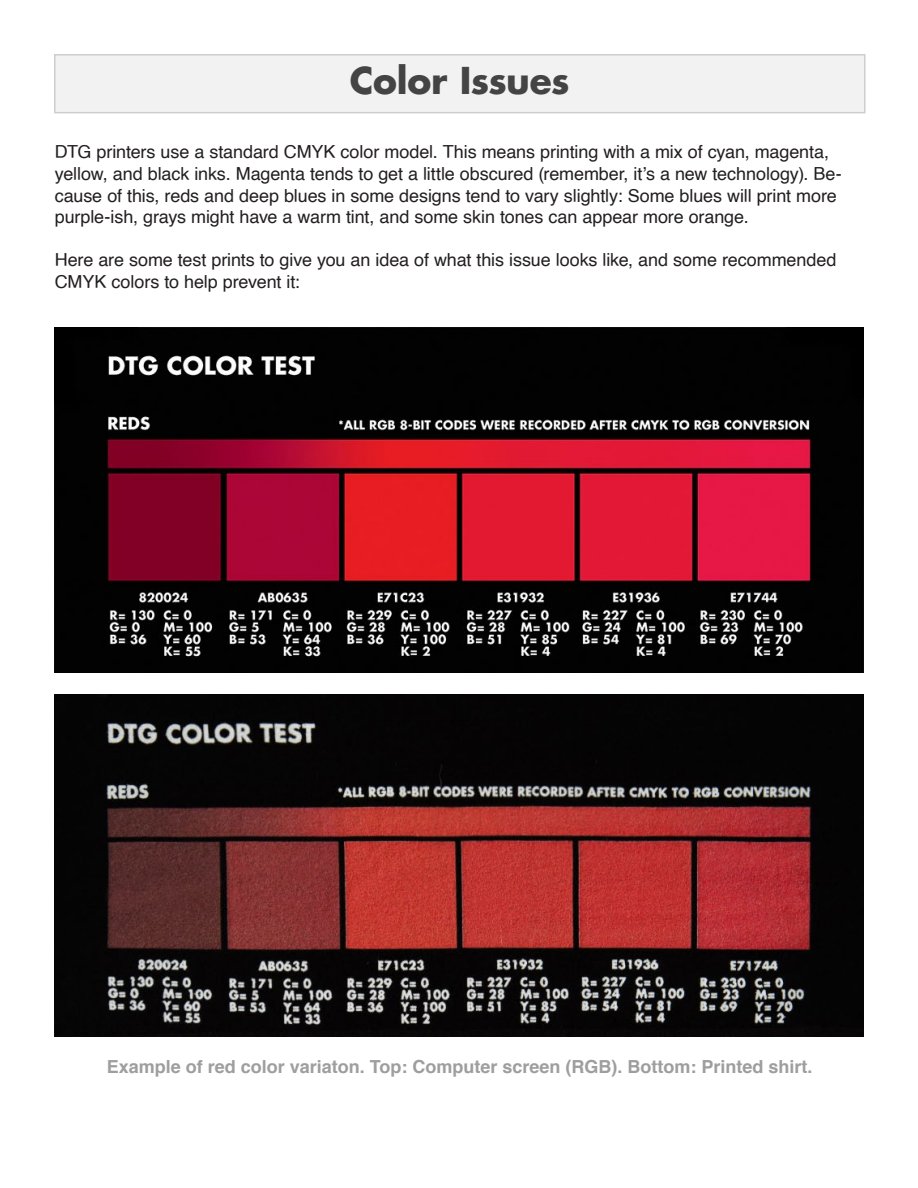
<style>
.page{position:relative;width:918px;height:1188px;background:#fff}
.page>*{position:absolute;margin:0;border:0;box-sizing:border-box;transform-origin:0 0}
.t1{font:700 36px "Futura Std";letter-spacing:-.015em;color:#444}
.t2{font:18px/21.6px "Helvetica";letter-spacing:-.005em;color:#231f20}
.t3{font:700 18px "Helvetica";color:#9e9e9e}
</style>
<div class="page">
<div style="left:54px;top:54px;width:812px;height:59px;background:#f2f2f2;border:2px solid #cecece"></div>
<img style="left:54px;top:327px;width:810px;height:345px">
<img style="left:54px;top:694px;width:810px;height:342px">
<p class="t1" style="left:350px;top:57px;width:221px">Color Issues</p>
<p class="t2" style="left:55px;top:142px;width:789px">DTG printers use a standard CMYK color model. This means printing with a mix of cyan, magenta, yellow, and black inks. Magenta tends to get a little obscured (remember, it’s a new technology). Be&shy;cause of this, reds and deep blues in some designs tend to vary slightly: Some blues will print more purple-ish, grays might have a warm tint, and some skin tones can appear more orange.</p>
<p class="t2" style="left:55px;top:250px;width:783px">Here are some test prints to give you an idea of what this issue looks like, and some recommended<br>CMYK colors to help prevent it:</p>
<p class="t3" style="left:107px;top:1052px;width:707px">Example of red color variaton. Top: Computer screen (RGB). Bottom: Printed shirt.</p>
</div>
